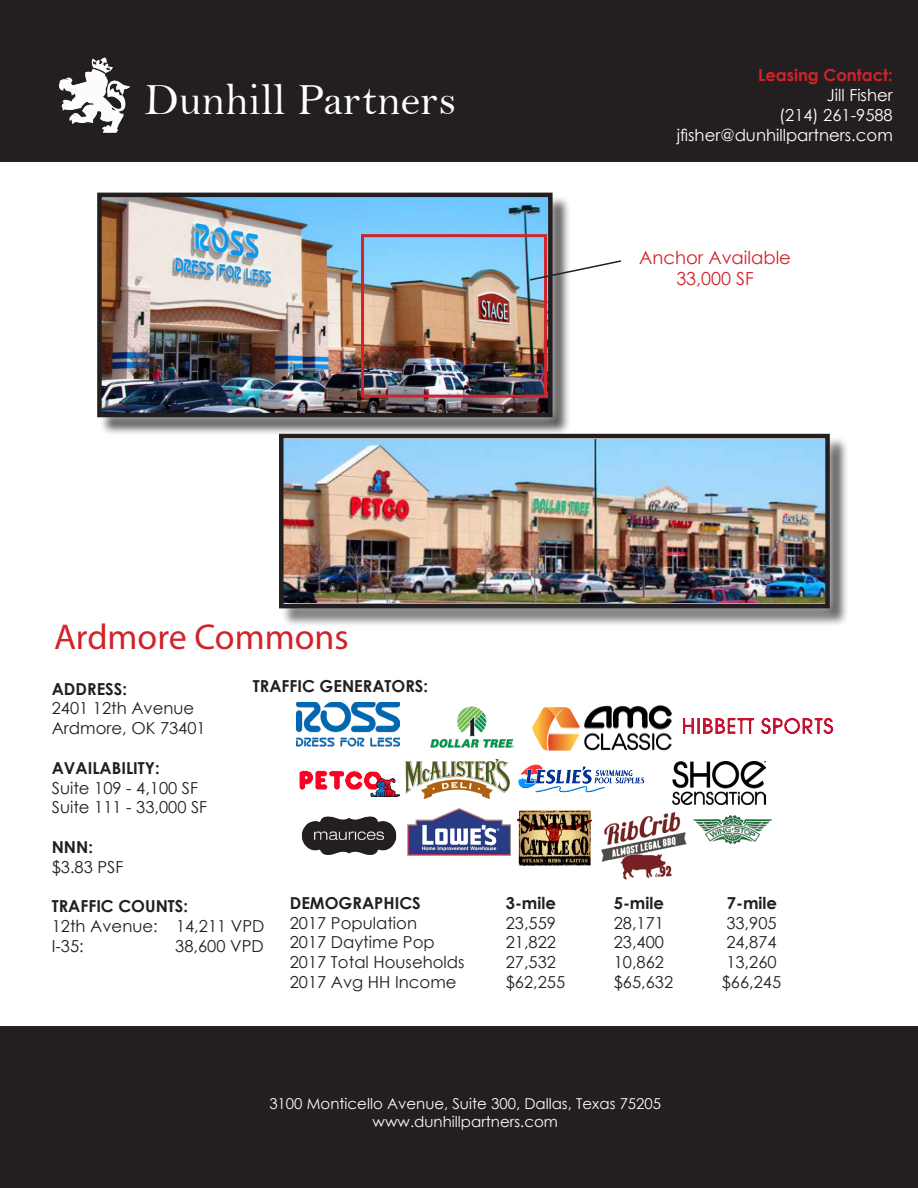
<style>
.page{position:relative;width:918px;height:1188px;background:#fff}
.page>*{position:absolute;margin:0;border:0;box-sizing:border-box;transform-origin:0 0}
.t1{font:45px "Bell";color:#fff}
.t2{font:36px "Myriad Pro";color:#d1232a}
.t3{font:18px "Century Gothic";color:#d1232a}
.t4{font:16.5px "Century Gothic";color:#231f20}
.t5{font:700 16.5px "Century Gothic";color:#231f20}
.t6{font:16.5px "Century Gothic";color:#fff}
.t7{font:700 16.5px "Century Gothic";color:#d1232a}
.t8{font:15px "Century Gothic";color:#fafafa}
</style>
<div class="page">
<div style="left:281px;top:436px;width:567px;height:191px;background:#231f20;opacity:.75"></div>
<div style="left:269px;top:424px;width:570px;height:194px;background:#fff;opacity:.75"></div>
<img style="left:284px;top:440px;width:541px;height:162px">
<div style="left:279px;top:434px;width:551px;height:174px;border:4px solid #231f20"></div>
<div style="left:1px;top:1px;width:916px;height:160px;background:#231f20"></div>
<div style="left:0;top:0;width:918px;height:162px;border:2px solid #231f20"></div>
<img style="left:58px;top:57px;width:73px;height:76px">
<div style="left:1px;top:1027px;width:916px;height:160px;background:#231f20"></div>
<div style="left:0;top:1026px;width:918px;height:162px;border:2px solid #231f20"></div>
<img style="left:297px;top:702px;width:103px;height:45px">
<img style="left:299px;top:770px;width:100px;height:27px">
<img style="left:301px;top:816px;width:96px;height:39px">
<img style="left:682px;top:717px;width:152px;height:17px">
<img style="left:430px;top:706px;width:84px;height:42px">
<img style="left:517px;top:810px;width:74px;height:56px">
<img style="left:518px;top:764px;width:127px;height:29px">
<div style="left:99px;top:195px;width:472px;height:241px;background:#231f20;opacity:.75"></div>
<div style="left:87px;top:183px;width:475px;height:244px;background:#fff;opacity:.75"></div>
<img style="left:102px;top:198px;width:446px;height:214px">
<div style="left:97px;top:193px;width:456px;height:224px;border:4px solid #231f20"></div>
<img style="left:408px;top:808px;width:102px;height:48px">
<img style="left:406px;top:760px;width:104px;height:38px">
<img style="left:672px;top:762px;width:94px;height:43px">
<div style="left:361px;top:234px;width:186px;height:164px;border:3px solid #d1232a"></div>
<svg style="left:528px;top:259px;width:94px;height:23px"></svg>
<img style="left:532px;top:705px;width:140px;height:46px">
<img style="left:601px;top:812px;width:86px;height:68px">
<img style="left:693px;top:816px;width:79px;height:27px">
<p class="t1" style="left:144px;top:73px;width:313px">Dunhill Partners</p>
<p class="t2" style="left:54px;top:615px;width:296px">Ardmore Commons</p>
<p class="t7" style="left:758px;top:63px;width:136px">Leasing Contact:</p>
<p class="t6" style="left:827px;top:84px;width:67px">Jill Fisher</p>
<p class="t6" style="left:779px;top:103px;width:115px">(214) 261-9588</p>
<p class="t6" style="left:677px;top:123px;width:217px">jfisher@dunhillpartners.com</p>
<p class="t3" style="left:639px;top:244px;width:153px">Anchor Available</p>
<p class="t3" style="left:676px;top:266px;width:79px">33,000 SF</p>
<p class="t5" style="left:253px;top:673px;width:177px">TRAFFIC GENERATORS:</p>
<p class="t5" style="left:52px;top:676px;width:77px">ADDRESS:</p>
<p class="t4" style="left:52px;top:697px;width:144px">2401 12th Avenue</p>
<p class="t4" style="left:52px;top:717px;width:155px">Ardmore, OK 73401</p>
<p class="t5" style="left:52px;top:755px;width:109px">AVAILABILITY:</p>
<p class="t4" style="left:52px;top:776px;width:148px">Suite 109 - 4,100 SF</p>
<p class="t4" style="left:52px;top:796px;width:157px">Suite 111 - 33,000 SF</p>
<p class="t5" style="left:52px;top:834px;width:43px">NNN:</p>
<p class="t4" style="left:52px;top:855px;width:73px">$3.83 PSF</p>
<p class="t5" style="left:52px;top:894px;width:138px">TRAFFIC COUNTS:</p>
<p class="t4" style="left:52px;top:915px;width:214px">12th Avenue: 14,211 VPD</p>
<p class="t4" style="left:52px;top:934px;width:34px">I-35:</p>
<p class="t4" style="left:175px;top:934px;width:90px">38,600 VPD</p>
<p class="t5" style="left:290px;top:890px;width:133px">DEMOGRAPHICS</p>
<p class="t5" style="left:506px;top:890px;width:52px">3-mile</p>
<p class="t5" style="left:614px;top:890px;width:52px">5-mile</p>
<p class="t5" style="left:727px;top:890px;width:52px">7-mile</p>
<p class="t4" style="left:290px;top:911px;width:129px">2017 Population</p>
<p class="t4" style="left:506px;top:911px;width:52px">23,559</p>
<p class="t4" style="left:614px;top:911px;width:52px">28,171</p>
<p class="t4" style="left:726px;top:911px;width:52px">33,905</p>
<p class="t4" style="left:290px;top:931px;width:147px">2017 Daytime Pop</p>
<p class="t4" style="left:506px;top:931px;width:52px">21,822</p>
<p class="t4" style="left:614px;top:931px;width:52px">23,400</p>
<p class="t4" style="left:726px;top:931px;width:52px">24,874</p>
<p class="t4" style="left:290px;top:951px;width:176px">2017 Total Households</p>
<p class="t4" style="left:506px;top:951px;width:52px">27,532</p>
<p class="t4" style="left:614px;top:951px;width:52px">10,862</p>
<p class="t4" style="left:726px;top:951px;width:52px">13,260</p>
<p class="t4" style="left:290px;top:970px;width:168px">2017 Avg HH Income</p>
<p class="t4" style="left:506px;top:970px;width:61px">$62,255</p>
<p class="t4" style="left:614px;top:970px;width:61px">$65,632</p>
<p class="t4" style="left:722px;top:970px;width:61px">$66,245</p>
<p class="t8" style="left:269px;top:1093px;width:393px">3100 Monticello Avenue, Suite 300, Dallas, Texas 75205</p>
<p class="t8" style="left:373px;top:1111px;width:187px">www.dunhillpartners.com</p>
</div>
